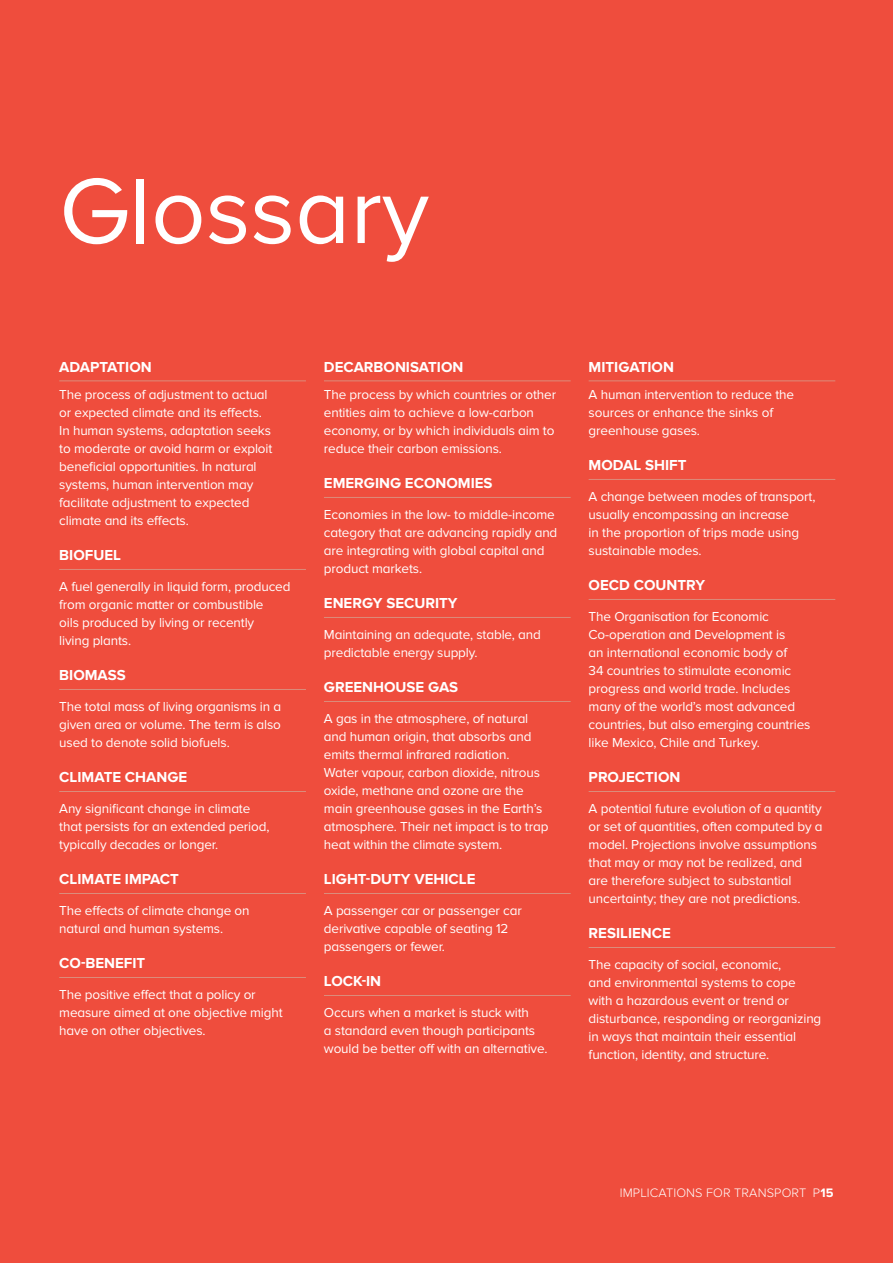
<style>
.page{position:relative;width:893px;height:1263px;background:#ef4d3d}
.page>*{position:absolute;margin:0;border:0;box-sizing:border-box;transform-origin:0 0}
.t1{font:96px "Proxima Nova";color:#fff}
.t2{font:700 15px "Proxima Nova";color:#fff}
.t3{font:13.5px/18px "Proxima Nova";letter-spacing:-.01em;color:#fff}
.t4{font:300 12.75px "Proxima Nova";letter-spacing:.01em;color:#fff}
.s1{font-weight:700}
</style>
<div class="page">
<hr style="left:59px;top:380px;width:247px;height:1px;background:#db8c7b">
<hr style="left:59px;top:569px;width:247px;height:1px;background:#db8c7b">
<hr style="left:59px;top:689px;width:247px;height:1px;background:#db8c7b">
<hr style="left:59px;top:791px;width:247px;height:1px;background:#db8c7b">
<hr style="left:59px;top:893px;width:247px;height:1px;background:#db8c7b">
<hr style="left:59px;top:977px;width:247px;height:1px;background:#db8c7b">
<hr style="left:324px;top:380px;width:247px;height:1px;background:#db8c7b">
<hr style="left:324px;top:497px;width:247px;height:1px;background:#db8c7b">
<hr style="left:324px;top:617px;width:247px;height:1px;background:#db8c7b">
<hr style="left:324px;top:701px;width:247px;height:1px;background:#db8c7b">
<hr style="left:324px;top:893px;width:247px;height:1px;background:#db8c7b">
<hr style="left:324px;top:995px;width:247px;height:1px;background:#db8c7b">
<hr style="left:589px;top:380px;width:246px;height:1px;background:#db8c7b">
<hr style="left:589px;top:479px;width:246px;height:1px;background:#db8c7b">
<hr style="left:589px;top:599px;width:246px;height:1px;background:#db8c7b">
<hr style="left:589px;top:791px;width:246px;height:1px;background:#db8c7b">
<hr style="left:589px;top:947px;width:246px;height:1px;background:#db8c7b">
<h1 class="t1" style="left:59px;top:156px;width:371px">Glossary</h1>
<p class="t2" style="left:59px;top:358px;width:94px">ADAPTATION</p>
<p class="t3" style="left:59px;top:386px;width:215px">The process of adjustment to actual or expected climate and its effects.<br>In human systems, adaptation seeks to moderate or avoid harm or exploit beneficial opportunities. In natural systems, human intervention may facilitate adjustment to expected climate and its effects.</p>
<p class="t2" style="left:59px;top:546px;width:63px">BIOFUEL</p>
<p class="t3" style="left:59px;top:578px;width:233px">A fuel generally in liquid form, produced from organic matter or combustible<br>oils produced by living or recently<br>living plants.</p>
<p class="t2" style="left:59px;top:666px;width:68px">BIOMASS</p>
<p class="t3" style="left:59px;top:698px;width:224px;text-align:justify">The total mass of living organisms in a given area or volume. The term is also used to denote solid biofuels.</p>
<p class="t2" style="left:59px;top:768px;width:129px">CLIMATE CHANGE</p>
<p class="t3" style="left:59px;top:800px;width:212px">Any significant change in climate that persists for an extended period, typically decades or longer.</p>
<p class="t2" style="left:59px;top:870px;width:121px">CLIMATE IMPACT</p>
<p class="t3" style="left:59px;top:902px;width:192px">The effects of climate change on natural and human systems.</p>
<p class="t2" style="left:59px;top:954px;width:88px">CO-BENEFIT</p>
<p class="t3" style="left:59px;top:986px;width:225px">The positive effect that a policy or measure aimed at one objective might have on other objectives.</p>
<p class="t2" style="left:324px;top:358px;width:141px">DECARBONISATION</p>
<p class="t3" style="left:324px;top:386px;width:234px">The process by which countries or other entities aim to achieve a low-carbon economy, or by which individuals aim to reduce their carbon emissions.</p>
<p class="t2" style="left:324px;top:474px;width:170px">EMERGING ECONOMIES</p>
<p class="t3" style="left:324px;top:506px;width:235px">Economies in the low- to middle-income category that are advancing rapidly and are integrating with global capital and product markets.</p>
<p class="t2" style="left:324px;top:594px;width:135px">ENERGY SECURITY</p>
<p class="t3" style="left:324px;top:626px;width:219px">Maintaining an adequate, stable, and predictable energy supply.</p>
<p class="t2" style="left:324px;top:678px;width:136px">GREENHOUSE GAS</p>
<p class="t3" style="left:324px;top:710px;width:226px">A gas in the atmosphere, of natural and human origin, that absorbs and emits thermal infrared radiation.<br>Water vapour, carbon dioxide, nitrous oxide, methane and ozone are the main greenhouse gases in the Earth’s atmosphere. Their net impact is to trap heat within the climate system.</p>
<p class="t2" style="left:324px;top:870px;width:153px">LIGHT-DUTY VEHICLE</p>
<p class="t3" style="left:324px;top:902px;width:199px">A passenger car or passenger car derivative capable of seating 12 passengers or fewer.</p>
<p class="t2" style="left:324px;top:972px;width:59px">LOCK-IN</p>
<p class="t3" style="left:324px;top:1004px;width:225px">Occurs when a market is stuck with<br>a standard even though participants would be better off with an alternative.</p>
<p class="t2" style="left:589px;top:358px;width:87px">MITIGATION</p>
<p class="t3" style="left:589px;top:386px;width:207px">A human intervention to reduce the sources or enhance the sinks of greenhouse gases.</p>
<p class="t2" style="left:589px;top:456px;width:99px">MODAL SHIFT</p>
<p class="t3" style="left:589px;top:488px;width:228px">A change between modes of transport, usually encompassing an increase<br>in the proportion of trips made using sustainable modes.</p>
<p class="t2" style="left:589px;top:576px;width:118px">OECD COUNTRY</p>
<p class="t3" style="left:589px;top:608px;width:223px">The Organisation for Economic Co-operation and Development is<br>an international economic body of<br>34 countries to stimulate economic progress and world trade. Includes many of the world’s most advanced countries, but also emerging countries like Mexico, Chile and Turkey.</p>
<p class="t2" style="left:589px;top:768px;width:93px">PROJECTION</p>
<p class="t3" style="left:589px;top:800px;width:235px">A potential future evolution of a quantity or set of quantities, often computed by a model. Projections involve assumptions that may or may not be realized, and are therefore subject to substantial uncertainty; they are not predictions.</p>
<p class="t2" style="left:589px;top:924px;width:84px">RESILIENCE</p>
<p class="t3" style="left:589px;top:956px;width:234px">The capacity of social, economic,<br>and environmental systems to cope with a hazardous event or trend or disturbance, responding or reorganizing in ways that maintain their essential function, identity, and structure.</p>
<p class="t4" style="left:620px;top:1185px;width:215px">IMPLICATIONS FOR TRANSPORT P<span class="s1">15</span></p>
</div>
